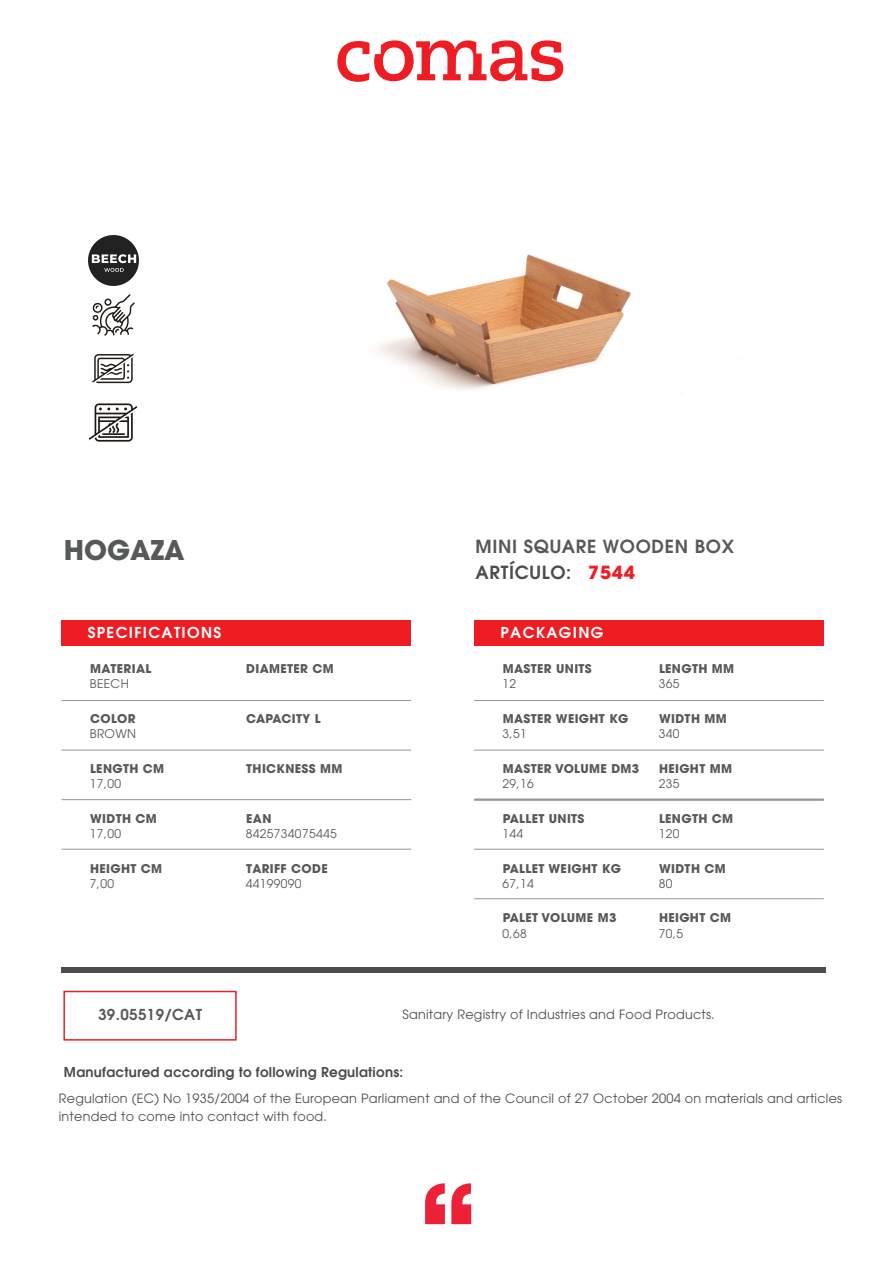
<style>
.page{position:relative;width:893px;height:1263px;background:#fff}
.page>*{position:absolute;margin:0;border:0;box-sizing:border-box;transform-origin:0 0}
.t1{font:700 27px "Avant Garde";color:#57585a}
.t2{font:600 18px/25.7px "Avant Garde";letter-spacing:.04em;color:#57585a}
.t3{font:600 15px "Avant Garde";letter-spacing:.09em;color:#fff}
.t4{font:600 15px "Avant Garde";letter-spacing:.03em;color:#57585a}
.t5{font:600 13.5px "Avant Garde";letter-spacing:.02em;color:#4b4c4d}
.t6{font:12.75px/18px "Avant Garde";letter-spacing:.02em;color:#4b4c4d}
.t7{font:700 12px "Avant Garde";letter-spacing:.03em;color:#57585a}
.t8{font:12px "Avant Garde";letter-spacing:.03em;color:#57585a}
.s1{color:#4b4c4d}
.s2{font-weight:700;color:#ee1d23}
</style>
<div class="page">
<svg style="left:425px;top:1183px;width:20px;height:41px"></svg>
<svg style="left:451px;top:1183px;width:20px;height:41px"></svg>
<svg style="left:337px;top:40px;width:226px;height:42px"></svg>
<div style="left:61px;top:620px;width:350px;height:25px;background:#ee1d23"></div>
<div style="left:61px;top:967px;width:765px;height:6px;background:#4b4c4d"></div>
<hr style="left:61px;top:700px;width:350px;height:1px;background:#939598">
<hr style="left:61px;top:750px;width:350px;height:1px;background:#939598">
<hr style="left:61px;top:799px;width:350px;height:1px;background:#939598">
<hr style="left:61px;top:849px;width:350px;height:1px;background:#939598">
<div style="left:474px;top:620px;width:350px;height:25px;background:#ee1d23"></div>
<hr style="left:474px;top:700px;width:350px;height:1px;background:#939598">
<hr style="left:474px;top:750px;width:350px;height:1px;background:#939598">
<hr style="left:474px;top:798px;width:350px;height:3px;background:#939598">
<hr style="left:474px;top:849px;width:350px;height:1px;background:#939598">
<hr style="left:474px;top:898px;width:350px;height:1px;background:#939598">
<div style="left:63px;top:991px;width:174px;height:49px;border:2px solid #ee1d23"></div>
<img style="left:88px;top:235px;width:51px;height:207px">
<img style="left:376px;top:254px;width:255px;height:136px">
<h1 class="t1" style="left:64px;top:532px;width:122px">HOGAZA</h1>
<h2 class="t2" style="left:475px;top:533px;width:260px">MINI SQUARE WOODEN BOX<br><span class="s1">ARTÍCULO:</span> <span class="s2">7544</span></h2>
<p class="t3" style="left:88px;top:623px;width:135px">SPECIFICATIONS</p>
<p class="t7" style="left:90px;top:661px;width:63px">MATERIAL</p>
<p class="t7" style="left:246px;top:661px;width:89px">DIAMETER CM</p>
<p class="t3" style="left:500px;top:623px;width:104px">PACKAGING</p>
<p class="t7" style="left:503px;top:661px;width:91px">MASTER UNITS</p>
<p class="t7" style="left:659px;top:661px;width:77px">LENGTH MM</p>
<p class="t8" style="left:90px;top:677px;width:41px">BEECH</p>
<p class="t8" style="left:502px;top:677px;width:15px">12</p>
<p class="t8" style="left:659px;top:677px;width:22px">365</p>
<p class="t7" style="left:90px;top:711px;width:47px">COLOR</p>
<p class="t7" style="left:246px;top:711px;width:76px">CAPACITY L</p>
<p class="t7" style="left:503px;top:711px;width:127px">MASTER WEIGHT KG</p>
<p class="t7" style="left:659px;top:711px;width:69px">WIDTH MM</p>
<p class="t8" style="left:90px;top:727px;width:48px">BROWN</p>
<p class="t8" style="left:502px;top:727px;width:26px">3,51</p>
<p class="t8" style="left:659px;top:727px;width:22px">340</p>
<p class="t7" style="left:90px;top:761px;width:76px">LENGTH CM</p>
<p class="t7" style="left:246px;top:761px;width:98px">THICKNESS MM</p>
<p class="t7" style="left:503px;top:761px;width:138px">MASTER VOLUME DM3</p>
<p class="t7" style="left:659px;top:761px;width:75px">HEIGHT MM</p>
<p class="t8" style="left:90px;top:777px;width:33px">17,00</p>
<p class="t8" style="left:90px;top:826px;width:33px">17,00</p>
<p class="t8" style="left:90px;top:876px;width:26px">7,00</p>
<p class="t7" style="left:90px;top:810px;width:68px">WIDTH CM</p>
<p class="t7" style="left:90px;top:860px;width:74px">HEIGHT CM</p>
<p class="t7" style="left:246px;top:810px;width:27px">EAN</p>
<p class="t8" style="left:246px;top:826px;width:92px">8425734075445</p>
<p class="t7" style="left:246px;top:860px;width:83px">TARIFF CODE</p>
<p class="t8" style="left:246px;top:876px;width:57px">44199090</p>
<p class="t8" style="left:502px;top:777px;width:33px">29,16</p>
<p class="t8" style="left:659px;top:777px;width:22px">235</p>
<p class="t7" style="left:503px;top:810px;width:83px">PALLET UNITS</p>
<p class="t7" style="left:659px;top:810px;width:76px">LENGTH CM</p>
<p class="t8" style="left:502px;top:826px;width:22px">144</p>
<p class="t8" style="left:659px;top:826px;width:22px">120</p>
<p class="t7" style="left:503px;top:860px;width:120px">PALLET WEIGHT KG</p>
<p class="t7" style="left:659px;top:860px;width:68px">WIDTH CM</p>
<p class="t8" style="left:502px;top:876px;width:33px">67,14</p>
<p class="t8" style="left:502px;top:926px;width:26px">0,68</p>
<p class="t7" style="left:503px;top:910px;width:115px">PALET VOLUME M3</p>
<p class="t8" style="left:659px;top:876px;width:15px">80</p>
<p class="t7" style="left:659px;top:910px;width:74px">HEIGHT CM</p>
<p class="t8" style="left:659px;top:926px;width:26px">70,5</p>
<p class="t4" style="left:98px;top:1005px;width:105px">39.05519/CAT</p>
<p class="t6" style="left:402px;top:1006px;width:314px">Sanitary Registry of Industries and Food Products.</p>
<p class="t5" style="left:64px;top:1063px;width:341px">Manufactured according to following Regulations:</p>
<p class="t6" style="left:59px;top:1090px;width:785px">Regulation (EC) No 1935/2004 of the European Parliament and of the Council of 27 October 2004 on materials and articles intended to come into contact with food.</p>
</div>
